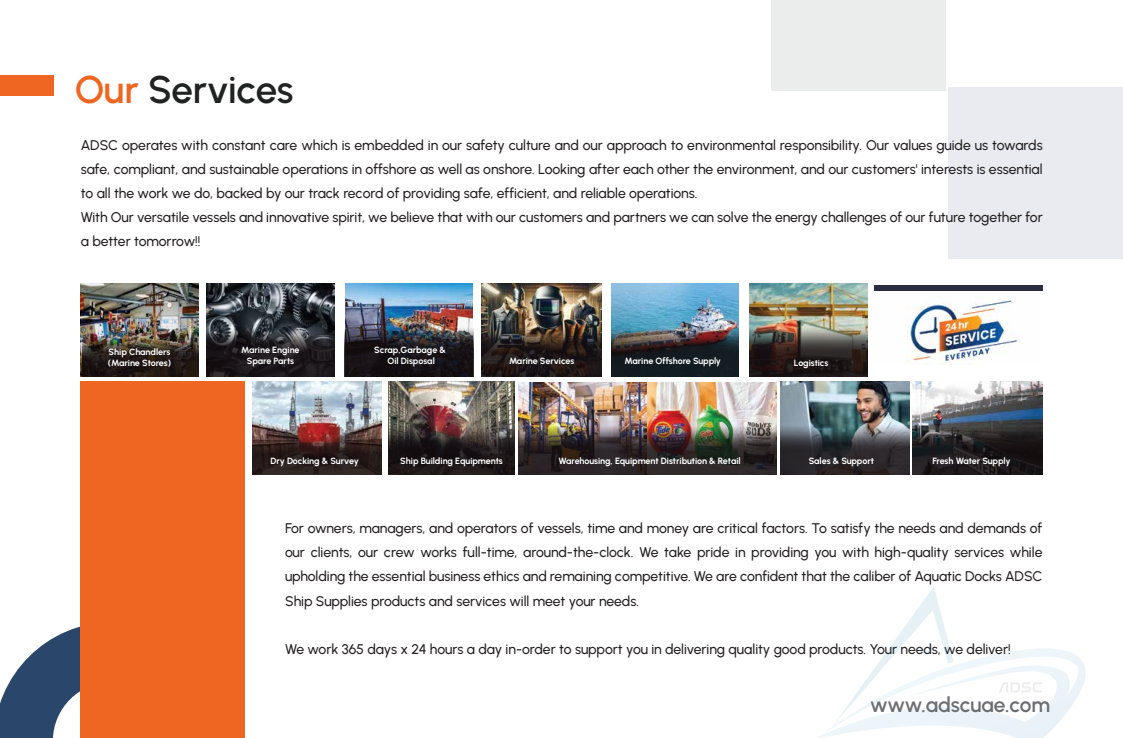
<style>
.page{position:relative;width:1123px;height:738px;background:#fff}
.page>*{position:absolute;margin:0;border:0;box-sizing:border-box;transform-origin:0 0}
.t1{font:600 38.5px "Urbanist";letter-spacing:-.01em;color:#212222}
.t2{font:600 21px "Urbanist";letter-spacing:-.01em;color:#6d6e71}
.t3{font:500 14px/24px "Urbanist";letter-spacing:-.005em;color:#231f20;text-align:justify}
.t4{font:700 9px/10.8px "Urbanist";letter-spacing:-.01em;color:#fff;text-align:center}
.s1{color:#ef6622}
</style>
<div class="page">
<svg style="left:0;top:621px;width:81px;height:116px"></svg>
<div style="left:771px;top:0;width:175px;height:90px;background:#ebedec"></div>
<div style="left:948px;top:87px;width:175px;height:172px;background:#e9ebf0"></div>
<div style="left:0;top:75px;width:54px;height:21px;background:#ef6622"></div>
<div style="left:81px;top:381px;width:164px;height:356px;background:#ef6622"></div>
<div style="left:873px;top:285px;width:169px;height:5px;background:#282e3e"></div>
<img style="left:81px;top:283px;width:117px;height:93px">
<img style="left:253px;top:381px;width:128px;height:20px">
<img style="left:253px;top:401px;width:128px;height:73px">
<img style="left:388px;top:381px;width:126px;height:93px">
<img style="left:519px;top:382px;width:257px;height:92px">
<img style="left:780px;top:381px;width:129px;height:93px">
<img style="left:83px;top:303px;width:115px;height:73px">
<svg style="left:207px;top:283px;width:127px;height:93px;background:#33343a"></svg>
<img style="left:344px;top:283px;width:129px;height:93px">
<img style="left:481px;top:283px;width:121px;height:93px">
<img style="left:612px;top:284px;width:126px;height:92px">
<img style="left:749px;top:284px;width:118px;height:92px">
<svg style="left:912px;top:381px;width:130px;height:93px;background:#5a5b60"></svg>
<img style="left:906px;top:296px;width:115px;height:68px">
<svg style="left:819px;top:587px;width:266px;height:150px"></svg>
<h1 class="t1" style="left:75px;top:63px;width:220px"><span class="s1">Our</span> Services</h1>
<p class="t3" style="left:81px;top:132px;width:963px;text-align:left">ADSC operates with constant care which is embedded in our safety culture and our approach to environmental responsibility. Our values guide us towards safe, compliant, and sustainable operations in offshore as well as onshore. Looking after each other the environment, and our customers' interests is essential to all the work we do, backed by our track record of providing safe, efficient, and reliable operations.<br>With Our versatile vessels and innovative spirit, we believe that with our customers and partners we can solve the energy challenges of our future together for a better tomorrow!!</p>
<p class="t4" style="left:374px;top:344px;width:73px">Scrap,Garbage &amp;<br>Oil Disposal</p>
<p class="t4" style="left:624px;top:355px;width:98px">Marine Offshore Supply</p>
<p class="t4" style="left:794px;top:357px;width:36px">Logistics</p>
<p class="t4" style="left:108px;top:346px;width:65px;text-align:left">Ship Chandlers (Marine Stores)</p>
<p class="t4" style="left:241px;top:344px;width:60px">Marine Engine<br>Spare Parts</p>
<p class="t4" style="left:509px;top:355px;width:67px">Marine Services</p>
<p class="t4" style="left:270px;top:454px;width:90px">Dry Docking &amp; Survey</p>
<p class="t4" style="left:400px;top:454px;width:104px">Ship Building Equipments</p>
<p class="t4" style="left:808px;top:454px;width:67px">Sales &amp; Support</p>
<p class="t4" style="left:558px;top:454px;width:184px">Warehousing, Equipment Distribution &amp; Retail</p>
<p class="t4" style="left:932px;top:454px;width:80px">Fresh Water Supply</p>
<p class="t3" style="left:285px;top:515px;width:759px">For owners, managers, and operators of vessels, time and money are critical factors. To satisfy the needs and demands of our clients, our crew works full-time, around-the-clock. We take pride in providing you with high-quality services while upholding the essential business ethics and remaining competitive. We are confident that the caliber of Aquatic Docks ADSC Ship Supplies products and services will meet your needs.</p>
<p class="t3" style="left:285px;top:635px;width:727px">We work 365 days x 24 hours a day in-order to support you in delivering quality good products. Your needs, we deliver!</p>
<h2 class="t2" style="left:870px;top:690px;width:182px">www.adscuae.com</h2>
</div>
